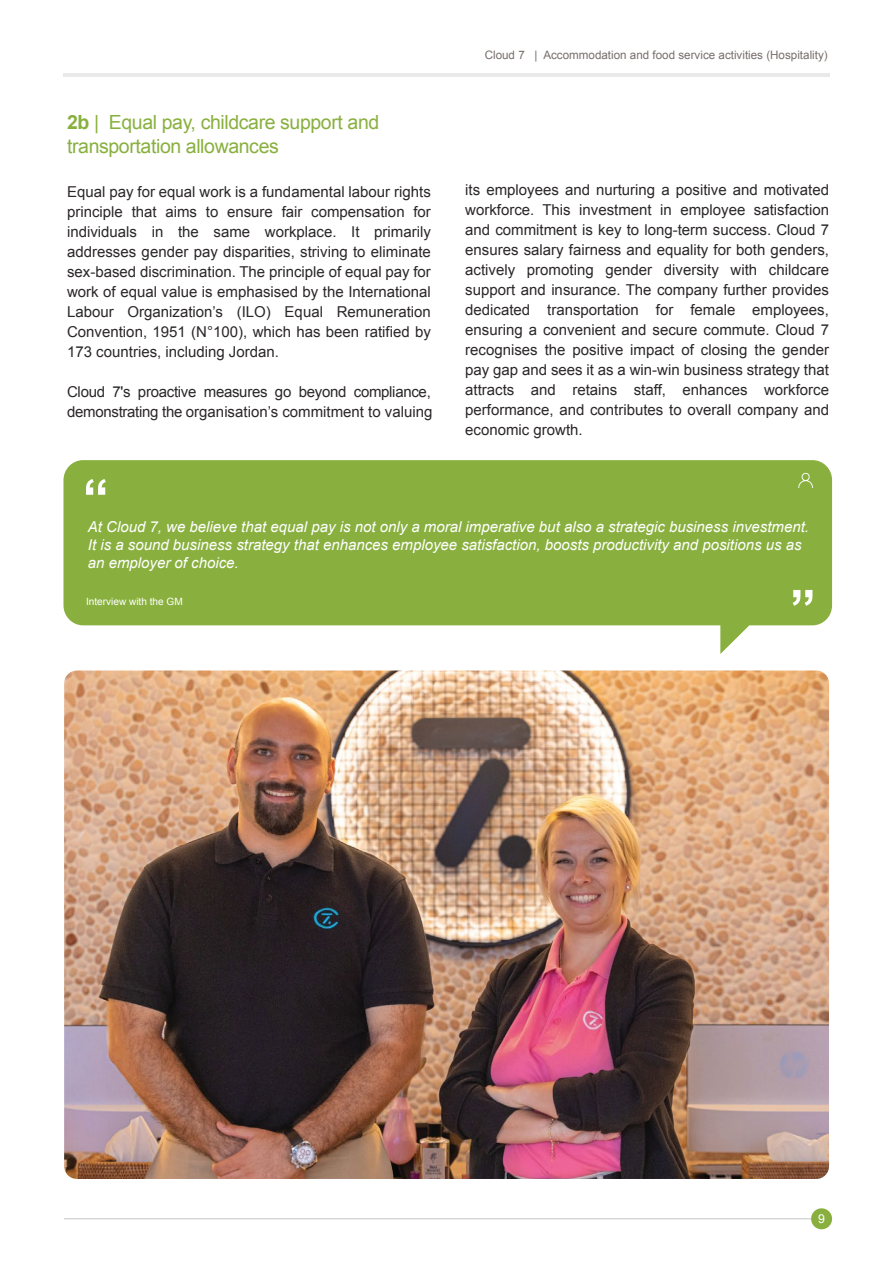
<style>
.page{position:relative;width:893px;height:1263px;background:#fff}
.page>*{position:absolute;margin:0;border:0;box-sizing:border-box;transform-origin:0 0}
.t1{font:19.5px/24px "Arial";letter-spacing:-.02em;color:#89b03f}
.t2{font:15px/20px "Arial";color:#2b2728;text-align:justify}
.t3{font:italic 15px/18.3px "Arial";color:#fff}
.t4{font:15px/20px "Arial";letter-spacing:-.02em;color:#2b2728}
.t5{font:12.3px "Arial";color:#fff}
.t6{font:11.7px "Arial";color:#776e6c}
.t7{font:10.05px "Arial";color:#fff}
.s1{font-weight:700}
</style>
<div class="page">
<hr style="left:64px;top:1218px;width:765px;height:1px;background:#c6c5c4">
<div style="left:811px;top:1208px;width:21px;height:21px;background:#89b03f;border-radius:10px"></div>
<hr style="left:63px;top:73px;width:767px;height:4px;background:#e9e9e9">
<svg style="left:63px;top:460px;width:769px;height:194px;background:#9abb5b"></svg>
<svg style="left:86px;top:479px;width:20px;height:16px"></svg>
<svg style="left:793px;top:590px;width:19px;height:16px"></svg>
<svg style="left:798px;top:472px;width:15px;height:16px"></svg>
<img style="left:64px;top:670px;width:765px;height:509px">
<h1 class="t1" style="left:67px;top:111px;width:314px"><span class="s1">2b</span> | Equal pay, childcare support and transportation allowances</h1>
<p class="t2" style="left:67px;top:182px;width:365px">Equal pay for equal work is a fundamental labour rights principle that aims to ensure fair compensation for individuals in the same workplace. It primarily addresses gender pay disparities, striving to eliminate sex-based discrimination. The principle of equal pay for work of equal value is emphasised by the International Labour Organization’s (ILO) Equal Remuneration Convention, 1951 (N°100), which has been ratified by 173 countries, including Jordan.</p>
<p class="t4" style="left:67px;top:382px;width:367px">Cloud 7's proactive measures go beyond compliance, demonstrating the organisation’s commitment to valuing</p>
<p class="t6" style="left:485px;top:48px;width:344px">Cloud 7 | Accommodation and food service activities (Hospitality)</p>
<p class="t2" style="left:465px;top:180px;width:365px">its employees and nurturing a positive and motivated workforce. This investment in employee satisfaction and commitment is key to long-term success. Cloud 7 ensures salary fairness and equality for both genders, actively promoting gender diversity with childcare support and insurance. The company further provides dedicated transportation for female employees, ensuring a convenient and secure commute. Cloud 7 recognises the positive impact of closing the gender pay gap and sees it as a win-win business strategy that attracts and retains staff, enhances workforce performance, and contributes to overall company and economic growth.</p>
<p class="t3" style="left:88px;top:518px;width:723px">At Cloud 7, we believe that equal pay is not only a moral imperative but also a strategic business investment.<br>It is a sound business strategy that enhances employee satisfaction, boosts productivity and positions us as an employer of choice.</p>
<p class="t7" style="left:86px;top:595px;width:98px">Interview with the GM</p>
<p class="t5" style="left:818px;top:1211px;width:8px">9</p>
</div>
